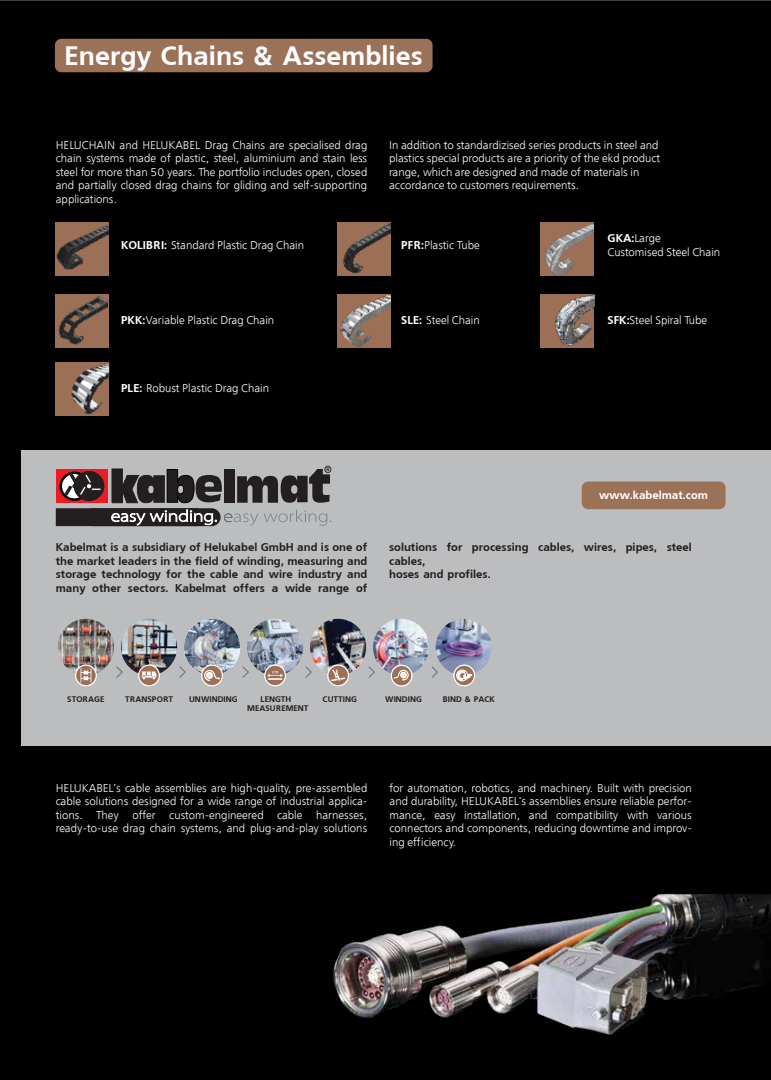
<style>
.page{position:relative;width:771px;height:1080px;background:#fff}
.page>*{position:absolute;margin:0;border:0;box-sizing:border-box;transform-origin:0 0}
.t1{font:700 26.5px "Free Set";color:#fff}
.t2{font:300 11.25px/13.5px "Free Set";color:#fff;text-align:justify}
.t3{font:700 11.25px/13.5px "Free Set";color:#231f20;text-align:justify}
.t4{font:700 11.25px "Free Set";color:#fff}
.t5{font:700 8.12px/9.1px "Free Set";color:#231f20;text-align:center}
.s1{font-weight:700}
</style>
<div class="page">
<div style="left:0;top:0;width:771px;height:1079px;background:#000"></div>
<div style="left:21px;top:449px;width:750px;height:296px;background:#bbbdbf"></div>
<img style="left:55px;top:222px;width:54px;height:54px">
<svg style="left:55px;top:294px;width:54px;height:54px"></svg>
<img style="left:55px;top:294px;width:52px;height:53px">
<img style="left:55px;top:362px;width:55px;height:54px">
<img style="left:540px;top:222px;width:54px;height:54px">
<img style="left:337px;top:222px;width:54px;height:54px">
<img style="left:337px;top:294px;width:54px;height:54px">
<div style="left:540px;top:294px;width:54px;height:54px;background:#9c7057"></div>
<img style="left:555px;top:294px;width:39px;height:52px">
<svg style="left:56px;top:465px;width:275px;height:62px"></svg>
<img style="left:58px;top:618px;width:56px;height:57px;border-radius:28px">
<img style="left:121px;top:618px;width:56px;height:57px;border-radius:28px">
<img style="left:184px;top:618px;width:56px;height:57px;border-radius:28px">
<img style="left:247px;top:618px;width:56px;height:57px;border-radius:28px">
<img style="left:310px;top:618px;width:56px;height:57px;border-radius:28px">
<img style="left:373px;top:618px;width:56px;height:57px;border-radius:28px">
<img style="left:436px;top:618px;width:56px;height:57px;border-radius:28px">
<svg style="left:202px;top:665px;width:20px;height:20px"></svg>
<svg style="left:204px;top:669px;width:16px;height:11px"></svg>
<div style="left:201px;top:664px;width:22px;height:22px;border:1px solid #fff;border-radius:50%"></div>
<svg style="left:76px;top:665px;width:20px;height:20px"></svg>
<svg style="left:81px;top:668px;width:10px;height:14px"></svg>
<div style="left:75px;top:664px;width:22px;height:22px;border:1px solid #fff;border-radius:50%"></div>
<svg style="left:139px;top:665px;width:20px;height:20px"></svg>
<svg style="left:142px;top:671px;width:14px;height:8px"></svg>
<div style="left:138px;top:664px;width:22px;height:22px;border:1px solid #fff;border-radius:50%"></div>
<svg style="left:265px;top:665px;width:20px;height:20px"></svg>
<svg style="left:268px;top:671px;width:14px;height:8px"></svg>
<div style="left:264px;top:664px;width:22px;height:22px;border:1px solid #fff;border-radius:50%"></div>
<svg style="left:328px;top:665px;width:20px;height:20px"></svg>
<svg style="left:331px;top:669px;width:14px;height:12px"></svg>
<div style="left:327px;top:664px;width:22px;height:22px;border:1px solid #fff;border-radius:50%"></div>
<svg style="left:391px;top:665px;width:20px;height:20px"></svg>
<div style="left:391px;top:664px;width:22px;height:22px;border:1px solid #fff;border-radius:50%"></div>
<svg style="left:454px;top:665px;width:21px;height:20px"></svg>
<svg style="left:394px;top:669px;width:15px;height:12px"></svg>
<svg style="left:456px;top:669px;width:17px;height:12px"></svg>
<div style="left:453px;top:664px;width:22px;height:22px;border:1px solid #fff;border-radius:50%"></div>
<svg style="left:116px;top:666px;width:7px;height:11px"></svg>
<svg style="left:179px;top:666px;width:7px;height:11px"></svg>
<svg style="left:242px;top:666px;width:7px;height:11px"></svg>
<svg style="left:305px;top:666px;width:7px;height:11px"></svg>
<svg style="left:368px;top:666px;width:7px;height:11px"></svg>
<svg style="left:431px;top:666px;width:7px;height:11px"></svg>
<img style="left:333px;top:893px;width:438px;height:142px">
<div style="left:582px;top:481px;width:143px;height:28px;background:#9b7157;border-radius:6px"></div>
<div style="left:55px;top:39px;width:378px;height:33px;background:#9b7157;border-radius:6px"></div>
<h1 class="t1" style="left:65px;top:40px;width:360px">Energy Chains &amp; Assemblies</h1>
<p class="t2" style="left:56px;top:138px;width:313px">HELUCHAIN and HELUKABEL Drag Chains are specialised drag chain systems made of plastic, steel, aluminium and stain less steel for more than 50 years. The portfolio includes open, closed and partially closed drag chains for gliding and self-supporting applications.</p>
<p class="t2" style="left:389px;top:138px;width:273px;text-align:left">In addition to standardizised series products in steel and plastics special products are a priority of the ekd product range, which are designed and made of materials in accordance to customers requirements.</p>
<p class="t2" style="left:121px;top:238px;width:185px"><span class="s1">KOLIBRI:</span> Standard Plastic Drag Chain</p>
<p class="t2" style="left:401px;top:238px;width:80px"><span class="s1">PFR:</span>Plastic Tube</p>
<p class="t2" style="left:607px;top:231px;width:114px"><span class="s1">GKA:</span>Large<br>Customised Steel Chain</p>
<p class="t2" style="left:121px;top:313px;width:155px"><span class="s1">PKK:</span>Variable Plastic Drag Chain</p>
<p class="t2" style="left:121px;top:381px;width:150px"><span class="s1">PLE:</span> Robust Plastic Drag Chain</p>
<p class="t2" style="left:401px;top:313px;width:80px"><span class="s1">SLE:</span> Steel Chain</p>
<p class="t2" style="left:607px;top:313px;width:101px"><span class="s1">SFK:</span>Steel Spiral Tube</p>
<p class="t4" style="left:599px;top:488px;width:110px">www.kabelmat.com</p>
<p class="t3" style="left:56px;top:540px;width:313px">Kabelmat is a subsidiary of Helukabel GmbH and is one of the market leaders in the field of winding, measuring and storage technology for the cable and wire industry and many other sectors. Kabelmat offers a wide range of</p>
<p class="t3" style="left:389px;top:540px;width:304px;text-align:left">solutions for processing cables, wires, pipes, steel cables,<br>hoses and profiles.</p>
<p class="t5" style="left:67px;top:694px;width:39px">STORAGE</p>
<p class="t5" style="left:125px;top:694px;width:50px">TRANSPORT</p>
<p class="t5" style="left:189px;top:694px;width:50px">UNWINDING</p>
<p class="t5" style="left:247px;top:694px;width:63px">LENGTH<br>MEASUREMENT</p>
<p class="t5" style="left:323px;top:694px;width:36px">CUTTING</p>
<p class="t5" style="left:385px;top:694px;width:38px">WINDING</p>
<p class="t5" style="left:443px;top:694px;width:54px">BIND &amp; PACK</p>
<p class="t2" style="left:56px;top:780px;width:313px">HELUKABEL's cable assemblies are high-quality, pre-assembled cable solutions designed for a wide range of industrial applica&shy;tions. They offer custom-engineered cable harnesses, ready-to-use drag chain systems, and plug-and-play solutions</p>
<p class="t2" style="left:389px;top:780px;width:304px">for automation, robotics, and machinery. Built with precision and durability, HELUKABEL's assemblies ensure reliable perfor&shy;mance, easy installation, and compatibility with various connectors and components, reducing downtime and improv&shy;ing efficiency.</p>
</div>
